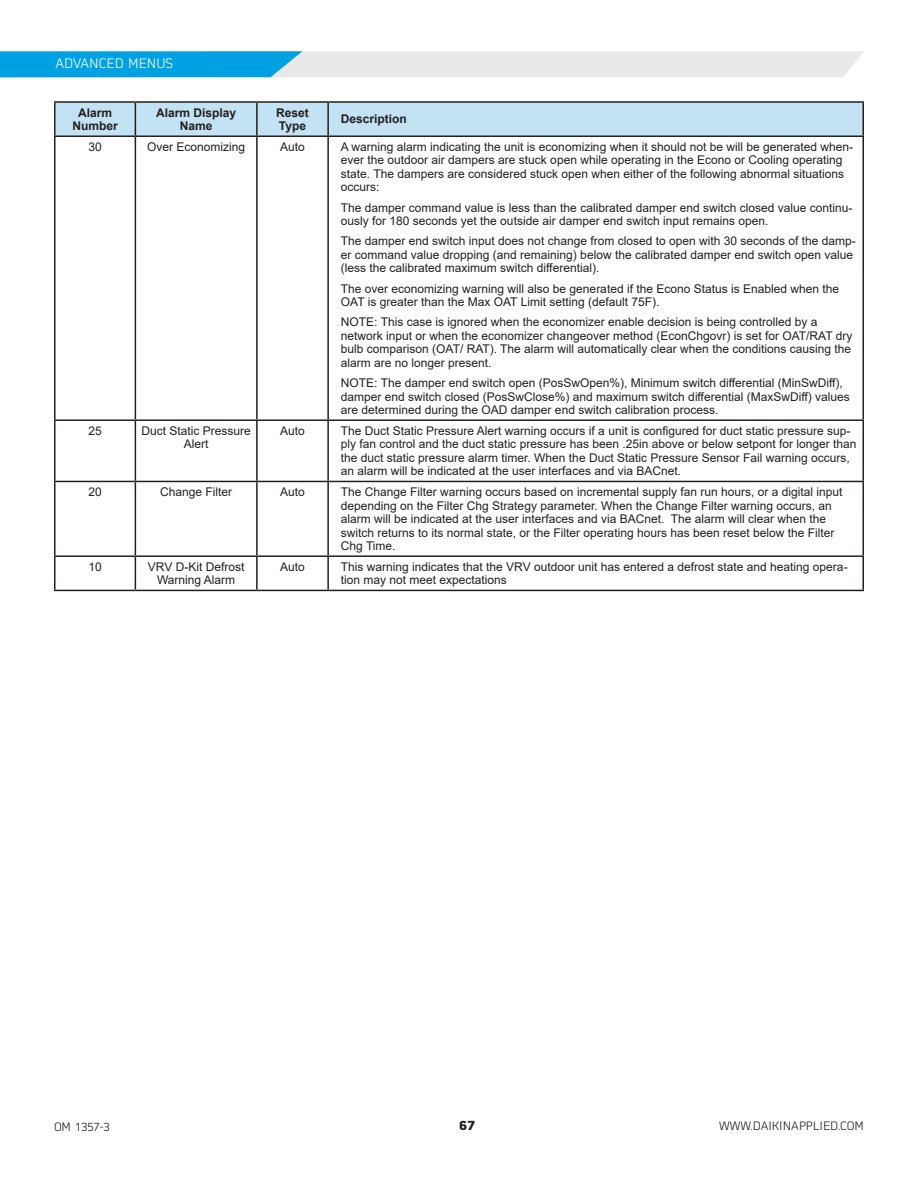
<style>
.page{position:relative;width:918px;height:1188px;background:#fff}
.page>*{position:absolute;margin:0;border:0;box-sizing:border-box;transform-origin:0 0}
.t1{font:300 13.5px "Martian B Thai";color:#fff}
.t2{font:700 13.5px "Martian B Thai";color:#231f20}
.Table_Text_8pt_Left_Regular{font:12px/13.5px "Arial";color:#231f20}
.Table_Text_8pt_Center_Regular{font:12px/13.5px "Arial";color:#231f20;text-align:center}
.Table_Text_8pt_Center_Regular-2{font:700 12px/13.5px "Arial";color:#231f20;text-align:center}
.t3{font:300 12px "Martian B Thai";color:#231f20}
.Table_Text_8pt_Left_Regular-2{font:700 12px "Arial";color:#231f20}
</style>
<div class="page">
<svg style="left:0;top:51px;width:863px;height:26px;background:#9cd1e7"></svg>
<div style="left:56px;top:103px;width:806px;height:32px;background:#c3e2f3"></div>
<hr style="left:54px;top:101px;width:81px;height:2px;background:#231f20">
<hr style="left:54px;top:103px;width:2px;height:32px;background:#231f20">
<hr style="left:135px;top:101px;width:122px;height:2px;background:#231f20">
<hr style="left:135px;top:103px;width:1px;height:32px;background:#231f20">
<hr style="left:257px;top:101px;width:71px;height:2px;background:#231f20">
<hr style="left:256px;top:103px;width:2px;height:32px;background:#231f20">
<hr style="left:328px;top:101px;width:536px;height:2px;background:#231f20">
<hr style="left:327px;top:103px;width:2px;height:32px;background:#231f20">
<hr style="left:862px;top:103px;width:2px;height:32px;background:#231f20">
<hr style="left:54px;top:135px;width:81px;height:2px;background:#231f20">
<hr style="left:54px;top:137px;width:2px;height:282px;background:#231f20">
<hr style="left:135px;top:135px;width:122px;height:2px;background:#231f20">
<hr style="left:135px;top:137px;width:1px;height:282px;background:#231f20">
<hr style="left:257px;top:135px;width:71px;height:2px;background:#231f20">
<hr style="left:256px;top:137px;width:2px;height:282px;background:#231f20">
<hr style="left:328px;top:135px;width:536px;height:2px;background:#231f20">
<hr style="left:327px;top:137px;width:2px;height:282px;background:#231f20">
<hr style="left:862px;top:137px;width:2px;height:282px;background:#231f20">
<hr style="left:54px;top:419px;width:81px;height:2px;background:#231f20">
<hr style="left:54px;top:421px;width:2px;height:60px;background:#231f20">
<hr style="left:135px;top:419px;width:122px;height:2px;background:#231f20">
<hr style="left:135px;top:421px;width:1px;height:60px;background:#231f20">
<hr style="left:257px;top:419px;width:71px;height:2px;background:#231f20">
<hr style="left:256px;top:421px;width:2px;height:60px;background:#231f20">
<hr style="left:328px;top:419px;width:536px;height:2px;background:#231f20">
<hr style="left:327px;top:421px;width:2px;height:60px;background:#231f20">
<hr style="left:862px;top:421px;width:2px;height:60px;background:#231f20">
<hr style="left:54px;top:481px;width:81px;height:1px;background:#231f20">
<hr style="left:54px;top:482px;width:2px;height:73px;background:#231f20">
<hr style="left:135px;top:481px;width:122px;height:1px;background:#231f20">
<hr style="left:135px;top:482px;width:1px;height:73px;background:#231f20">
<hr style="left:257px;top:481px;width:71px;height:1px;background:#231f20">
<hr style="left:256px;top:482px;width:2px;height:73px;background:#231f20">
<hr style="left:328px;top:481px;width:536px;height:1px;background:#231f20">
<hr style="left:327px;top:482px;width:2px;height:73px;background:#231f20">
<hr style="left:862px;top:482px;width:2px;height:73px;background:#231f20">
<hr style="left:54px;top:555px;width:81px;height:2px;background:#231f20">
<hr style="left:54px;top:557px;width:2px;height:33px;background:#231f20">
<hr style="left:135px;top:555px;width:122px;height:2px;background:#231f20">
<hr style="left:135px;top:557px;width:1px;height:33px;background:#231f20">
<hr style="left:257px;top:555px;width:71px;height:2px;background:#231f20">
<hr style="left:256px;top:557px;width:2px;height:33px;background:#231f20">
<hr style="left:328px;top:555px;width:536px;height:2px;background:#231f20">
<hr style="left:327px;top:557px;width:2px;height:33px;background:#231f20">
<hr style="left:862px;top:557px;width:2px;height:33px;background:#231f20">
<hr style="left:54px;top:590px;width:81px;height:1px;background:#231f20">
<hr style="left:135px;top:590px;width:122px;height:1px;background:#231f20">
<hr style="left:257px;top:590px;width:71px;height:1px;background:#231f20">
<hr style="left:328px;top:590px;width:536px;height:1px;background:#231f20">
<p class="t1" style="left:56px;top:53px;width:18px">ADVANCED</p>
<p class="t1" style="left:128px;top:53px;width:20px">MENUS</p>
<p class="Table_Text_8pt_Center_Regular-2" style="left:72px;top:106px;width:47px">Alarm<br>Number</p>
<p class="Table_Text_8pt_Center_Regular-2" style="left:156px;top:106px;width:82px">Alarm Display<br>Name</p>
<p class="Table_Text_8pt_Center_Regular-2" style="left:276px;top:106px;width:34px;text-align:left">Reset<br>Type</p>
<p class="Table_Text_8pt_Left_Regular-2" style="left:341px;top:111px;width:68px">Description</p>
<p class="Table_Text_8pt_Center_Regular" style="left:88px;top:140px;width:15px">30</p>
<p class="Table_Text_8pt_Center_Regular" style="left:147px;top:140px;width:100px">Over Economizing</p>
<p class="Table_Text_8pt_Center_Regular" style="left:280px;top:140px;width:26px">Auto</p>
<p class="Table_Text_8pt_Left_Regular" style="left:341px;top:140px;width:514px">A warning alarm indicating the unit is economizing when it should not be will be generated when&shy;ever the outdoor air dampers are stuck open while operating in the Econo or Cooling operating state. The dampers are considered stuck open when either of the following abnormal situations occurs:</p>
<p class="Table_Text_8pt_Left_Regular" style="left:341px;top:201px;width:513px">The damper command value is less than the calibrated damper end switch closed value continu&shy;ously for 180 seconds yet the outside air damper end switch input remains open.</p>
<p class="Table_Text_8pt_Left_Regular" style="left:341px;top:234px;width:516px">The damper end switch input does not change from closed to open with 30 seconds of the damp&shy;er command value dropping (and remaining) below the calibrated damper end switch open value (less the calibrated maximum switch differential).</p>
<p class="Table_Text_8pt_Left_Regular" style="left:341px;top:282px;width:500px">The over economizing warning will also be generated if the Econo Status is Enabled when the<br>OAT is greater than the Max OAT Limit setting (default 75F).</p>
<p class="Table_Text_8pt_Left_Regular" style="left:341px;top:315px;width:513px">NOTE: This case is ignored when the economizer enable decision is being controlled by a network input or when the economizer changeover method (EconChgovr) is set for OAT/RAT dry bulb comparison (OAT/ RAT). The alarm will automatically clear when the conditions causing the alarm are no longer present.</p>
<p class="Table_Text_8pt_Left_Regular" style="left:341px;top:376px;width:510px">NOTE: The damper end switch open (PosSwOpen%), Minimum switch differential (MinSwDiff), damper end switch closed (PosSwClose%) and maximum switch differential (MaxSwDiff) values are determined during the OAD damper end switch calibration process.</p>
<p class="Table_Text_8pt_Center_Regular" style="left:88px;top:424px;width:15px">25</p>
<p class="Table_Text_8pt_Center_Regular" style="left:141px;top:424px;width:111px">Duct Static Pressure<br>Alert</p>
<p class="Table_Text_8pt_Center_Regular" style="left:280px;top:424px;width:26px">Auto</p>
<p class="Table_Text_8pt_Left_Regular" style="left:341px;top:424px;width:517px">The Duct Static Pressure Alert warning occurs if a unit is configured for duct static pressure sup&shy;ply fan control and the duct static pressure has been .25in above or below setpont for longer than the duct static pressure alarm timer. When the Duct Static Pressure Sensor Fail warning occurs, an alarm will be indicated at the user interfaces and via BACnet.</p>
<p class="Table_Text_8pt_Center_Regular" style="left:88px;top:485px;width:15px">20</p>
<p class="Table_Text_8pt_Center_Regular" style="left:160px;top:485px;width:74px">Change Filter</p>
<p class="Table_Text_8pt_Center_Regular" style="left:280px;top:485px;width:26px">Auto</p>
<p class="Table_Text_8pt_Left_Regular" style="left:341px;top:485px;width:503px">The Change Filter warning occurs based on incremental supply fan run hours, or a digital input depending on the Filter Chg Strategy parameter. When the Change Filter warning occurs, an alarm will be indicated at the user interfaces and via BACnet. The alarm will clear when the switch returns to its normal state, or the Filter operating hours has been reset below the Filter Chg Time.</p>
<p class="Table_Text_8pt_Center_Regular" style="left:88px;top:560px;width:15px">10</p>
<p class="Table_Text_8pt_Center_Regular" style="left:148px;top:560px;width:98px">VRV D-Kit Defrost<br>Warning Alarm</p>
<p class="Table_Text_8pt_Center_Regular" style="left:280px;top:560px;width:26px">Auto</p>
<p class="Table_Text_8pt_Left_Regular" style="left:341px;top:560px;width:508px">This warning indicates that the VRV outdoor unit has entered a defrost state and heating opera&shy;tion may not meet expectations</p>
<p class="t3" style="left:54px;top:1118px;width:57px">OM 1357-3</p>
<p class="t2" style="left:459px;top:1114px;width:18px">67</p>
<p class="t3" style="left:719px;top:1117px;width:146px">WWW.DAIKINAPPLIED.COM</p>
</div>
